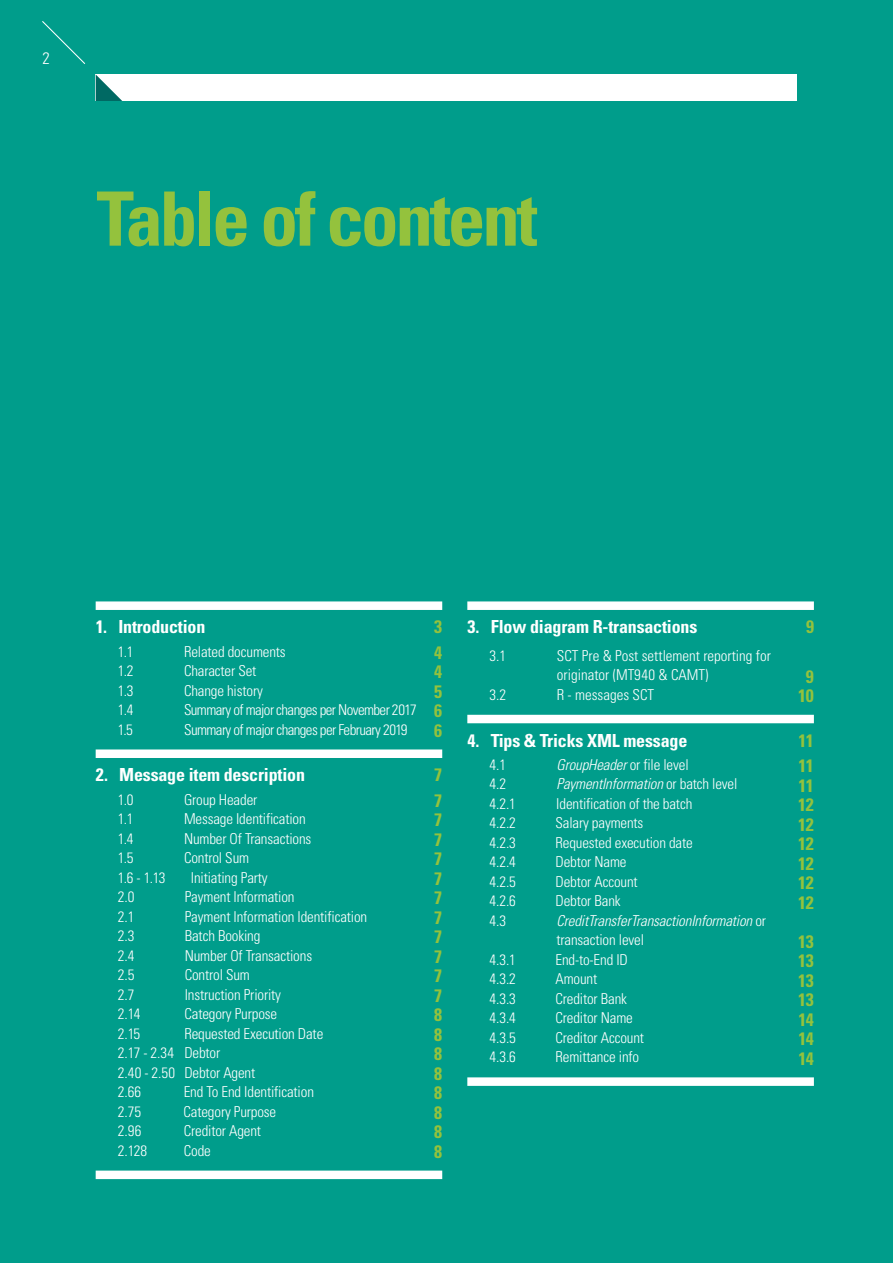
<style>
.page{position:relative;width:893px;height:1263px;background:#fff}
.page>*{position:absolute;margin:0;border:0;box-sizing:border-box;transform-origin:0 0}
.t1{font:700 condensed 75px "Univers LT Std";letter-spacing:-.04em;color:#94c23d}
.t2{font:700 condensed 18px "Univers LT Std";letter-spacing:-.01em;color:#fff}
.t3{font:700 condensed 18px/19.5px "Univers LT Std";letter-spacing:-.025em;color:#94c23d;text-align:justify}
.t4{font:300 condensed 16.5px "Univers LT Std";color:#fff}
.t5{font:300 condensed 15px/19.5px "Univers LT Std";letter-spacing:-.01em;color:#fff}
.t6{font:italic 300 condensed 15px/19.5px "Univers LT Std";letter-spacing:-.01em;color:#fff}
.t7{font:300 condensed 15px "Univers LT Std";letter-spacing:-.04em;color:#fff}
.s1{font-style:normal}
</style>
<div class="page">
<div style="left:0;top:0;width:893px;height:1262px;background:#009d8b"></div>
<div style="left:96px;top:74px;width:701px;height:27px;background:#fff"></div>
<svg style="left:96px;top:75px;width:26px;height:26px"></svg>
<svg style="left:42px;top:21px;width:44px;height:43px"></svg>
<svg style="left:96px;top:601px;width:346px;height:157px"></svg>
<svg style="left:96px;top:1170px;width:346px;height:9px;background:#eef8f7"></svg>
<svg style="left:467px;top:601px;width:347px;height:9px;background:#f0f9f8"></svg>
<div style="left:467px;top:715px;width:347px;height:8px;background:#fff"></div>
<svg style="left:467px;top:1077px;width:347px;height:9px;background:#f0f9f8"></svg>
<p class="t4" style="left:42px;top:48px;width:9px">2</p>
<h1 class="t1" style="left:97px;top:173px;width:443px">Table of content</h1>
<p class="t2" style="left:96px;top:616px;width:111px">1. Introduction</p>
<p class="t3" style="left:434px;top:617px;width:9px">3</p>
<p class="t5" style="left:118px;top:641px;width:17px">1.1</p>
<p class="t5" style="left:184px;top:641px;width:103px">Related documents</p>
<p class="t5" style="left:118px;top:661px;width:17px">1.2</p>
<p class="t5" style="left:184px;top:661px;width:74px">Character Set</p>
<p class="t5" style="left:118px;top:680px;width:17px">1.3</p>
<p class="t5" style="left:184px;top:680px;width:80px">Change history</p>
<p class="t5" style="left:118px;top:700px;width:17px">1.4</p>
<p class="t7" style="left:184px;top:701px;width:234px">Summary of major changes per November 2017</p>
<p class="t5" style="left:118px;top:719px;width:16px">1.5</p>
<p class="t7" style="left:184px;top:720px;width:225px">Summary of major changes per February 2019</p>
<p class="t3" style="left:434px;top:642px;width:9px">4<br>4<br>5<br>6<br>6</p>
<p class="t2" style="left:96px;top:764px;width:211px">2. Message item description</p>
<p class="t3" style="left:434px;top:765px;width:9px">7</p>
<p class="t5" style="left:118px;top:789px;width:17px">1.0</p>
<p class="t5" style="left:184px;top:789px;width:75px">Group Header</p>
<p class="t5" style="left:118px;top:809px;width:17px">1.1</p>
<p class="t5" style="left:184px;top:809px;width:123px">Message Identification</p>
<p class="t5" style="left:118px;top:828px;width:17px">1.4</p>
<p class="t5" style="left:184px;top:828px;width:129px">Number Of Transactions</p>
<p class="t5" style="left:118px;top:848px;width:17px">1.5</p>
<p class="t5" style="left:184px;top:848px;width:67px">Control Sum</p>
<p class="t5" style="left:118px;top:867px;width:49px">1.6 - 1.13</p>
<p class="t5" style="left:191px;top:867px;width:78px">Initiating Party</p>
<p class="t5" style="left:118px;top:887px;width:18px">2.0</p>
<p class="t5" style="left:185px;top:887px;width:111px">Payment Information</p>
<p class="t5" style="left:118px;top:906px;width:18px">2.1</p>
<p class="t5" style="left:185px;top:906px;width:184px">Payment Information Identification</p>
<p class="t5" style="left:118px;top:926px;width:18px">2.3</p>
<p class="t5" style="left:185px;top:926px;width:77px">Batch Booking</p>
<p class="t5" style="left:118px;top:945px;width:18px">2.4</p>
<p class="t5" style="left:185px;top:945px;width:129px">Number Of Transactions</p>
<p class="t5" style="left:118px;top:965px;width:18px">2.5</p>
<p class="t5" style="left:185px;top:965px;width:67px">Control Sum</p>
<p class="t5" style="left:118px;top:984px;width:18px">2.7</p>
<p class="t5" style="left:185px;top:984px;width:98px">Instruction Priority</p>
<p class="t5" style="left:118px;top:1004px;width:24px">2.14</p>
<p class="t5" style="left:184px;top:1004px;width:94px">Category Purpose</p>
<p class="t5" style="left:118px;top:1023px;width:24px">2.15</p>
<p class="t3" style="left:434px;top:790px;width:9px">7<br>7<br>7<br>7<br>7<br>7<br>7<br>7<br>7<br>7<br>7<br>8<br>8<br>8<br>8<br>8<br>8<br>8<br>8</p>
<p class="t5" style="left:118px;top:1023px;width:207px;text-indent:66px">Requested Execution Date<br>2.17 - 2.34 Debtor<br>2.40 - 2.50 Debtor Agent<br>2.66</p>
<p class="t5" style="left:184px;top:1082px;width:132px">End To End Identification</p>
<p class="t5" style="left:118px;top:1101px;width:25px">2.75</p>
<p class="t5" style="left:184px;top:1101px;width:94px">Category Purpose</p>
<p class="t5" style="left:118px;top:1121px;width:25px">2.96</p>
<p class="t5" style="left:184px;top:1121px;width:79px">Creditor Agent</p>
<p class="t5" style="left:118px;top:1140px;width:31px">2.128</p>
<p class="t5" style="left:184px;top:1140px;width:29px">Code</p>
<p class="t2" style="left:467px;top:616px;width:232px">3. Flow diagram R-transactions</p>
<p class="t3" style="left:806px;top:617px;width:9px">9</p>
<p class="t5" style="left:490px;top:646px;width:18px">3.1</p>
<p class="t5" style="left:557px;top:646px;width:216px">SCT Pre &amp; Post settlement reporting for originator (MT940 &amp; CAMT)</p>
<p class="t5" style="left:490px;top:685px;width:18px">3.2</p>
<p class="t5" style="left:557px;top:685px;width:99px">R - messages SCT</p>
<p class="t3" style="left:798px;top:666px;width:17px;text-align:center">9<br>10</p>
<p class="t2" style="left:467px;top:729px;width:222px">4. Tips &amp; Tricks XML message</p>
<p class="t3" style="left:799px;top:730px;width:17px">11</p>
<p class="t5" style="left:490px;top:755px;width:18px">4.1</p>
<p class="t6" style="left:556px;top:755px;width:134px">GroupHeader <span class="s1">or file level</span></p>
<p class="t5" style="left:490px;top:774px;width:18px">4.2</p>
<p class="t6" style="left:556px;top:774px;width:182px">PaymentInformation <span class="s1">or batch level</span></p>
<p class="t5" style="left:490px;top:794px;width:28px">4.2.1</p>
<p class="t5" style="left:556px;top:794px;width:138px">Identification of the batch</p>
<p class="t5" style="left:490px;top:813px;width:28px">4.2.2</p>
<p class="t5" style="left:555px;top:813px;width:89px">Salary payments</p>
<p class="t5" style="left:490px;top:833px;width:28px">4.2.3</p>
<p class="t5" style="left:555px;top:833px;width:139px">Requested execution date</p>
<p class="t5" style="left:490px;top:852px;width:28px">4.2.4</p>
<p class="t5" style="left:555px;top:852px;width:72px">Debtor Name</p>
<p class="t5" style="left:490px;top:872px;width:28px">4.2.5</p>
<p class="t5" style="left:555px;top:872px;width:84px">Debtor Account</p>
<p class="t5" style="left:490px;top:891px;width:28px">4.2.6</p>
<p class="t5" style="left:555px;top:891px;width:67px">Debtor Bank</p>
<p class="t5" style="left:490px;top:911px;width:18px">4.3</p>
<p class="t6" style="left:556px;top:911px;width:211px">CreditTransferTransactionInformation <span class="s1">or transaction level</span></p>
<p class="t5" style="left:490px;top:950px;width:28px">4.3.1</p>
<p class="t5" style="left:555px;top:950px;width:74px">End-to-End ID</p>
<p class="t5" style="left:490px;top:969px;width:28px">4.3.2</p>
<p class="t5" style="left:555px;top:969px;width:43px">Amount</p>
<p class="t5" style="left:490px;top:989px;width:28px">4.3.3</p>
<p class="t5" style="left:555px;top:989px;width:73px">Creditor Bank</p>
<p class="t5" style="left:490px;top:1008px;width:28px">4.3.4</p>
<p class="t5" style="left:555px;top:1008px;width:79px">Creditor Name</p>
<p class="t5" style="left:490px;top:1028px;width:28px">4.3.5</p>
<p class="t5" style="left:555px;top:1028px;width:90px">Creditor Account</p>
<p class="t5" style="left:490px;top:1047px;width:28px">4.3.6</p>
<p class="t5" style="left:555px;top:1047px;width:85px">Remittance info</p>
<p class="t3" style="left:798px;top:756px;width:17px">11<br>11<br>12<br>12<br>12<br>12<br>12<br>12</p>
<p class="t3" style="left:798px;top:931px;width:17px">13<br>13<br>13<br>13<br>14<br>14<br>14</p>
</div>
